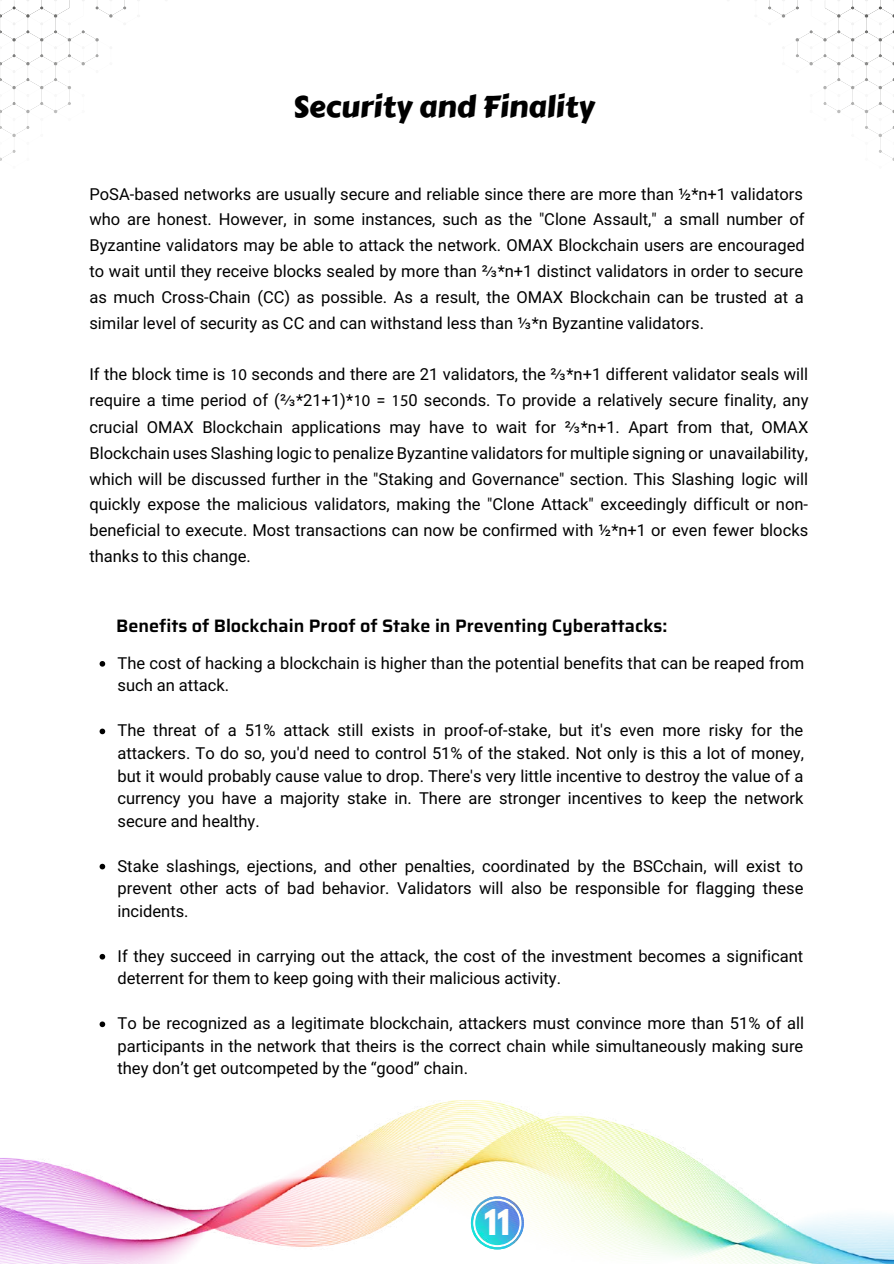
<style>
.page{position:relative;width:894px;height:1264px;background:#fff}
.page>*{position:absolute;margin:0;border:0;box-sizing:border-box;transform-origin:0 0}
.t1{font:700 31.5px "League Spartan";color:#fff}
.t2{font:30px "Carter One";color:#000}
.t3{font:600 18px "Saira";color:#000}
.t4{font:16.5px/22.5px "Araboto";color:#000;text-align:justify}
.s1{font-family:"Myriad Pro"}
</style>
<div class="page">
<svg style="left:0;top:0;width:140px;height:161px"></svg>
<svg style="left:755px;top:0;width:139px;height:161px"></svg>
<svg style="left:99px;top:661px;width:6px;height:5px"></svg>
<svg style="left:99px;top:728px;width:6px;height:6px"></svg>
<svg style="left:99px;top:863px;width:6px;height:6px"></svg>
<svg style="left:99px;top:953px;width:6px;height:6px"></svg>
<svg style="left:99px;top:1021px;width:6px;height:6px"></svg>
<img style="left:0;top:1100px;width:893px;height:163px">
<h2 class="t2" style="left:293px;top:84px;width:303px">Security and Finality</h2>
<p class="t4" style="left:89px;top:181px;width:716px;line-height:26px">PoSA-based networks are usually secure and reliable since there are more than ½*n+1 validators who are honest. However, in some instances, such as the "Clone Assault," a small number of Byzantine validators may be able to attack the network. OMAX Blockchain users are encouraged to wait until they receive blocks sealed by more than ⅔*n+1 distinct validators in order to secure as much Cross-Chain (CC) as possible. As a result, the OMAX Blockchain can be trusted at a similar level of security as CC and can withstand less than ⅓*n Byzantine validators.</p>
<p class="t4" style="left:89px;top:361px;width:720px;line-height:26.1px">If the block time is <span class="s1">10</span> seconds and there are 21 validators, the ⅔*n+1 different validator seals will require a time period of (⅔*21+1)*<span class="s1">10</span> = <span class="s1">15</span>0 seconds. To provide a relatively secure finality, any crucial OMAX Blockchain applications may have to wait for ⅔*n+1. Apart from that, OMAX Blockchain uses Slashing logic to penalize Byzantine validators for multiple signing or unavailability, which will be discussed further in the "Staking and Governance" section. This Slashing logic will quickly expose the malicious validators, making the "Clone Attack" exceedingly difficult or non&shy;beneficial to execute. Most transactions can now be confirmed with ½*n+1 or even fewer blocks thanks to this change.</p>
<p class="t3" style="left:116px;top:611px;width:552px">Benefits of Blockchain Proof of Stake in Preventing Cyberattacks:</p>
<p class="t4" style="left:117px;top:652px;width:688px">The cost of hacking a blockchain is higher than the potential benefits that can be reaped from such an attack.</p>
<p class="t4" style="left:117px;top:720px;width:687px">The threat of a 51% attack still exists in proof-of-stake, but it's even more risky for the attackers. To do so, you'd need to control 51% of the staked. Not only is this a lot of money, but it would probably cause value to drop. There's very little incentive to destroy the value of a currency you have a majority stake in. There are stronger incentives to keep the network secure and healthy.</p>
<p class="t4" style="left:117px;top:855px;width:687px">Stake slashings, ejections, and other penalties, coordinated by the BSCchain, will exist to prevent other acts of bad behavior. Validators will also be responsible for flagging these incidents.</p>
<p class="t4" style="left:117px;top:945px;width:687px">If they succeed in carrying out the attack, the cost of the investment becomes a significant deterrent for them to keep going with their malicious activity.</p>
<p class="t4" style="left:117px;top:1012px;width:688px">To be recognized as a legitimate blockchain, attackers must convince more than 51% of all participants in the network that theirs is the correct chain while simultaneously making sure they don’t get outcompeted by the “good” chain.</p>
<h1 class="t1" style="left:484px;top:1206px;width:28px">11</h1>
</div>
